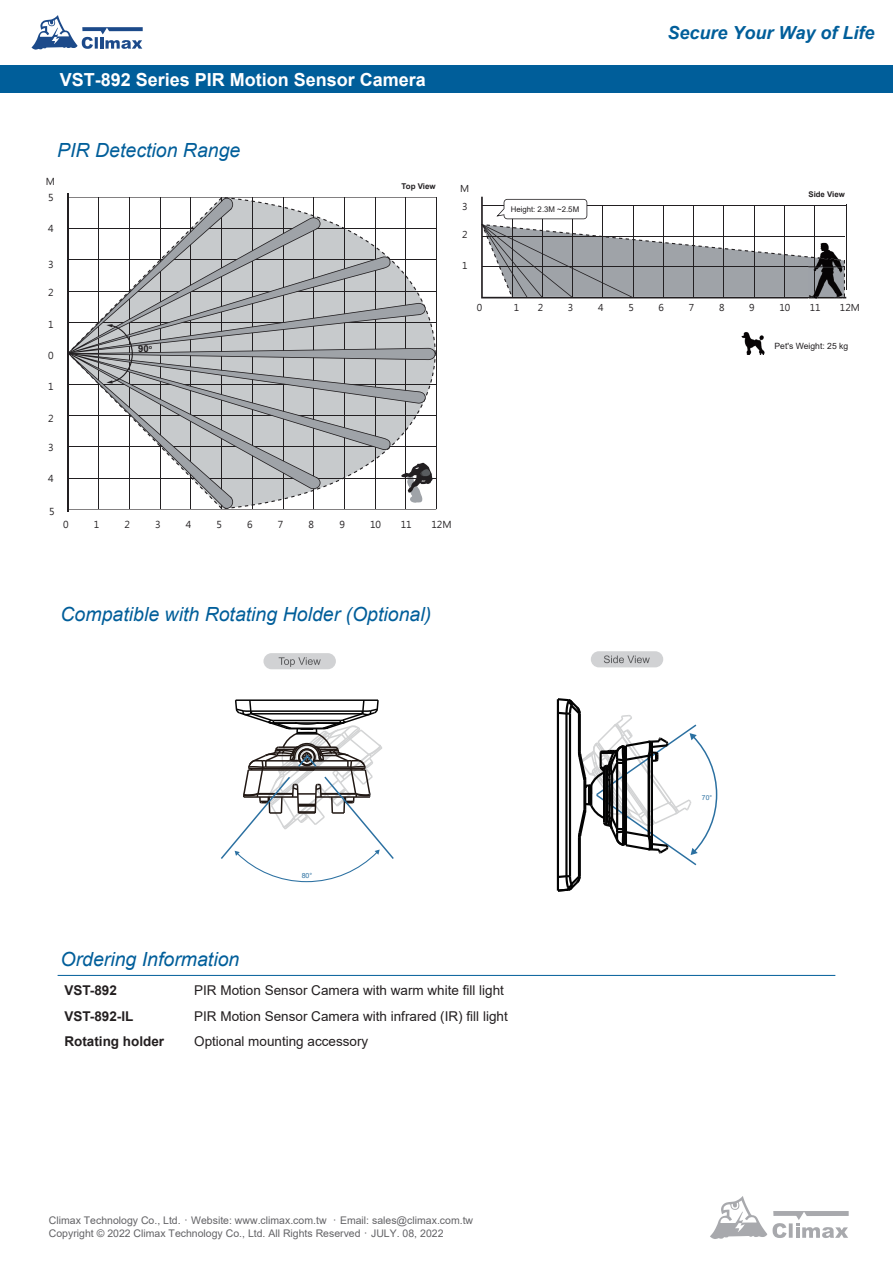
<style>
.page{position:relative;width:893px;height:1263px;background:#fff}
.page>*{position:absolute;margin:0;border:0;box-sizing:border-box;transform-origin:0 0}
.t1{font:italic 19.5px "Arial";color:#005e9a}
.t2{font:700 18px "Arial";color:#fff}
.t3{font:italic 700 18px "Arial";color:#005e9a}
.t4{font:13.5px/25.5px "Arial";color:#231f20}
.t5{font:700 13.5px/25.5px "Arial";color:#231f20}
.t6{font:10.5px/12.6px "Arial";color:#636366}
.t7{font:9.6px "Microsoft Jheng Hei";color:#221f21}
.t8{font:700 9.6px "Arial";color:#221f21}
.t9{font:9.45px/17.4px "Microsoft Jheng Hei";color:#221f21}
.t10{font:8.55px "Arial";color:#221f21}
.t11{font:700 7.95px "Arial";color:#221f21}
.t12{font:7.8px "Arial";color:#221f21}
.t13{font:700 7.8px "Arial";color:#221f21}
.t14{font:7.05px "Arial";color:#2b70a1}
.t15{font:6.75px "Arial";color:#2b70a1}
.s1{font-family:"Adobe Ming Std";font-weight:300}
</style>
<div class="page">
<hr style="left:58px;top:975px;width:777px;height:1px;background:#005e9a">
<svg style="left:710px;top:1196px;width:139px;height:43px"></svg>
<div style="left:0;top:65px;width:893px;height:27px;background:#005e9a"></div>
<svg style="left:32px;top:15px;width:111px;height:35px"></svg>
<div style="left:263px;top:653px;width:73px;height:16px;background:#d1d2d4;border-radius:8px"></div>
<svg style="left:279px;top:657px;width:42px;height:10px"></svg>
<div style="left:591px;top:651px;width:72px;height:16px;background:#d1d2d4;border-radius:8px"></div>
<svg style="left:604px;top:655px;width:46px;height:8px"></svg>
<svg style="left:221px;top:699px;width:173px;height:184px"></svg>
<svg style="left:556px;top:698px;width:162px;height:194px"></svg>
<hr style="left:68px;top:478px;width:368px;height:1px;background:#221f21">
<hr style="left:68px;top:447px;width:368px;height:1px;background:#221f21">
<hr style="left:68px;top:415px;width:368px;height:1px;background:#221f21">
<hr style="left:68px;top:384px;width:368px;height:1px;background:#221f21">
<hr style="left:68px;top:353px;width:368px;height:1px;background:#221f21">
<hr style="left:68px;top:322px;width:368px;height:1px;background:#221f21">
<hr style="left:68px;top:291px;width:368px;height:1px;background:#221f21">
<hr style="left:68px;top:260px;width:368px;height:1px;background:#221f21">
<hr style="left:68px;top:229px;width:368px;height:1px;background:#221f21">
<hr style="left:436px;top:198px;width:1px;height:311px;background:#221f21">
<hr style="left:67px;top:193px;width:2px;height:319px;background:#221f21">
<svg style="left:69px;top:198px;width:366px;height:311px"></svg>
<img style="left:741px;top:332px;width:24px;height:23px">
<hr style="left:847px;top:204px;width:1px;height:85px;background:#221f21">
<img style="left:808px;top:298px;width:35px;height:1px">
<svg style="left:481px;top:197px;width:365px;height:101px"></svg>
<h2 class="t2" style="left:60px;top:67px;width:368px">VST-892 Series PIR Motion Sensor Camera</h2>
<h1 class="t1" style="left:57px;top:137px;width:185px">PIR Detection Range</h1>
<p class="t7" style="left:46px;top:176px;width:11px">M</p>
<p class="t7" style="left:48px;top:191px;width:7px">5</p>
<p class="t7" style="left:48px;top:223px;width:7px">4</p>
<p class="t7" style="left:48px;top:258px;width:7px">3</p>
<p class="t7" style="left:48px;top:286px;width:7px">2</p>
<p class="t11" style="left:402px;top:180px;width:36px">Top View</p>
<h2 class="t3" style="left:667px;top:21px;width:209px">Secure Your Way of Life</h2>
<p class="t9" style="left:460px;top:180px;width:11px">M<br>3</p>
<p class="t13" style="left:808px;top:188px;width:38px">Side View</p>
<p class="t12" style="left:511px;top:203px;width:70px">Height: 2.3M ~2.5M</p>
<p class="t9" style="left:462px;top:225px;width:7px">2</p>
<p class="t9" style="left:462px;top:257px;width:7px">1</p>
<p class="t9" style="left:477px;top:299px;width:7px">0</p>
<p class="t9" style="left:538px;top:299px;width:7px">2</p>
<p class="t9" style="left:568px;top:299px;width:7px">3</p>
<p class="t9" style="left:598px;top:299px;width:7px">4</p>
<p class="t9" style="left:628px;top:299px;width:7px">5</p>
<p class="t9" style="left:659px;top:299px;width:7px">6</p>
<p class="t9" style="left:689px;top:299px;width:7px">7</p>
<p class="t9" style="left:719px;top:299px;width:7px">8</p>
<p class="t9" style="left:749px;top:299px;width:7px">9</p>
<p class="t9" style="left:779px;top:299px;width:12px">10</p>
<p class="t9" style="left:810px;top:299px;width:12px">11</p>
<p class="t9" style="left:840px;top:299px;width:21px">12M</p>
<p class="t9" style="left:514px;top:299px;width:7px">1</p>
<p class="t7" style="left:48px;top:318px;width:7px">1</p>
<p class="t7" style="left:48px;top:350px;width:7px">0</p>
<p class="t7" style="left:48px;top:380px;width:7px">1</p>
<p class="t7" style="left:48px;top:412px;width:7px">2</p>
<p class="t7" style="left:48px;top:442px;width:7px">3</p>
<p class="t7" style="left:48px;top:472px;width:7px">4</p>
<p class="t8" style="left:138px;top:342px;width:16px">90<sup>o</sup></p>
<p class="t10" style="left:774px;top:340px;width:75px">Pet's Weight: 25 kg</p>
<p class="t7" style="left:49px;top:505px;width:7px">5</p>
<p class="t7" style="left:63px;top:519px;width:7px">0</p>
<p class="t7" style="left:94px;top:519px;width:7px">1</p>
<p class="t7" style="left:124px;top:519px;width:7px">2</p>
<p class="t7" style="left:155px;top:519px;width:7px">3</p>
<p class="t7" style="left:186px;top:519px;width:7px">4</p>
<p class="t7" style="left:216px;top:519px;width:7px">5</p>
<p class="t7" style="left:247px;top:519px;width:7px">6</p>
<p class="t7" style="left:278px;top:519px;width:7px">7</p>
<p class="t7" style="left:309px;top:519px;width:7px">8</p>
<p class="t7" style="left:339px;top:519px;width:7px">9</p>
<p class="t7" style="left:370px;top:519px;width:13px">10</p>
<p class="t7" style="left:401px;top:519px;width:13px">11</p>
<p class="t7" style="left:431px;top:519px;width:22px">12M</p>
<h1 class="t1" style="left:61px;top:601px;width:372px">Compatible with Rotating Holder (Optional)</h1>
<p class="t14" style="left:302px;top:871px;width:12px">80°</p>
<h1 class="t1" style="left:61px;top:947px;width:180px">Ordering Information</h1>
<p class="t5" style="left:64px;top:978px;width:101px">VST-892<br>VST-892-IL<br>Rotating holder</p>
<p class="t4" style="left:194px;top:977px;width:315px">PIR Motion Sensor Camera with warm white fill light<br>PIR Motion Sensor Camera with infrared (IR) fill light<br>Optional mounting accessory</p>
<p class="t15" style="left:702px;top:793px;width:12px">70°</p>
<p class="t6" style="left:49px;top:1214px;width:426px">Climax Technology Co., Ltd.<span class="s1">．</span>Website: www.climax.com.tw <span class="s1">．</span>Email: sales@climax.com.tw<br>Copyright © 2022 Climax Technology Co., Ltd. All Rights Reserved<span class="s1">．</span>JULY. 08, 2022</p>
</div>
